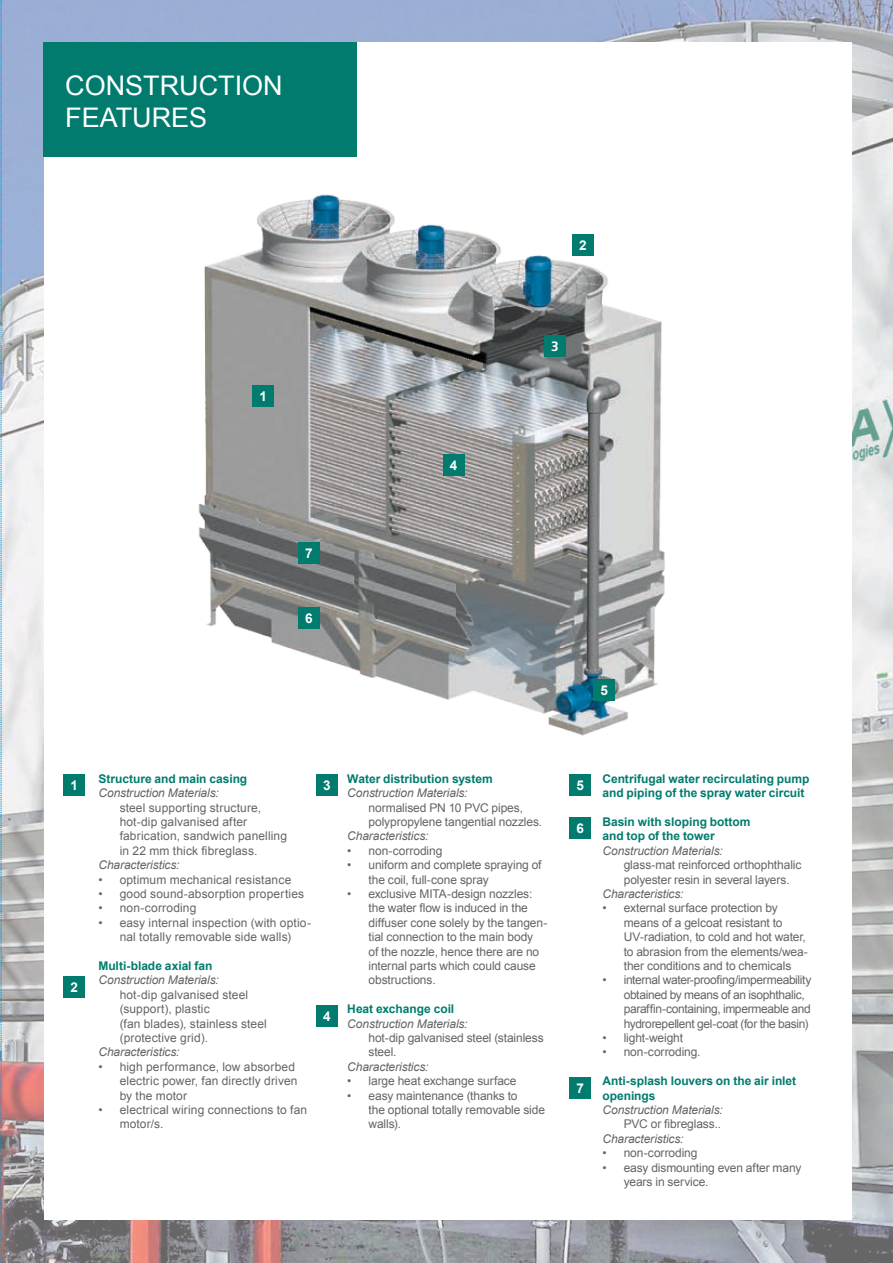
<style>
.page{position:relative;width:893px;height:1263px;background:#fff}
.page>*{position:absolute;margin:0;border:0;box-sizing:border-box;transform-origin:0 0}
.t1{font:27px/31.5px "Arial";color:#fff}
.t2{font:700 13.5px "Arial";color:#fff}
.t3{font:700 13.5px "Frutiger LT Com";color:#fff}
.t4{font:12px/14.4px "Arial";letter-spacing:-.005em;color:#636466}
.t5{font:italic 12px "Arial";letter-spacing:-.01em;color:#636466}
.t6{font:700 12px/14.4px "Arial";letter-spacing:-.005em;color:#007b6e}
.t7{font:12px/14.4px "Arial";letter-spacing:-.03em;color:#636466}
.t8{font:12px/14.4px "Arial";letter-spacing:.015em;color:#636466}
</style>
<div class="page">
<img style="left:0;top:0;width:893px;height:1263px">
<svg style="left:1px;top:0;width:1px;height:1263px"></svg>
<div style="left:44px;top:43px;width:807px;height:1177px;background:#fff"></div>
<div style="left:44px;top:43px;width:313px;height:114px;background:#007b6e"></div>
<img style="left:198px;top:194px;width:467px;height:542px">
<div style="left:252px;top:385px;width:22px;height:21px;background:#007b6e"></div>
<div style="left:572px;top:234px;width:21px;height:22px;background:#007b6e"></div>
<div style="left:544px;top:336px;width:21px;height:21px;background:#007b6e"></div>
<div style="left:443px;top:454px;width:21px;height:21px;background:#007b6e"></div>
<div style="left:593px;top:679px;width:22px;height:22px;background:#007b6e"></div>
<div style="left:298px;top:607px;width:22px;height:21px;background:#007b6e"></div>
<div style="left:298px;top:542px;width:22px;height:22px;background:#007b6e"></div>
<div style="left:63px;top:774px;width:22px;height:21px;background:#007b6e"></div>
<div style="left:63px;top:976px;width:22px;height:22px;background:#007b6e"></div>
<div style="left:316px;top:774px;width:22px;height:21px;background:#007b6e"></div>
<div style="left:316px;top:1005px;width:22px;height:22px;background:#007b6e"></div>
<div style="left:569px;top:774px;width:22px;height:21px;background:#007b6e"></div>
<div style="left:569px;top:1077px;width:22px;height:21px;background:#007b6e"></div>
<div style="left:569px;top:817px;width:22px;height:21px;background:#007b6e"></div>
<h1 class="t1" style="left:65px;top:70px;width:219px">Construction features</h1>
<p class="t2" style="left:579px;top:236px;width:9px">2</p>
<p class="t2" style="left:259px;top:387px;width:9px">1</p>
<p class="t2" style="left:305px;top:544px;width:9px">7</p>
<p class="t2" style="left:305px;top:609px;width:9px">6</p>
<p class="t2" style="left:450px;top:456px;width:9px">4</p>
<p class="t3" style="left:551px;top:339px;width:9px">3</p>
<p class="t2" style="left:600px;top:681px;width:9px">5</p>
<p class="t6" style="left:98px;top:772px;width:150px">Structure and main casing</p>
<p class="t5" style="left:98px;top:785px;width:122px">Construction Materials:</p>
<p class="t4" style="left:120px;top:800px;width:169px">steel supporting structure, hot-dip galvanised after fabrication, sandwich panelling in 22 mm thick fibreglass.</p>
<p class="t5" style="left:98px;top:857px;width:83px">Characteristics:</p>
<p class="t8" style="left:98px;top:872px;width:194px">• optimum mechanical resistance</p>
<p class="t8" style="left:98px;top:887px;width:207px">• good sound-absorption properties</p>
<p class="t4" style="left:98px;top:901px;width:99px">• non-corroding</p>
<p class="t4" style="left:98px;top:915px;width:214px;text-align:center">• easy internal inspection (with optio&shy;nal totally removable side walls)</p>
<p class="t6" style="left:98px;top:959px;width:116px">Multi-blade axial fan</p>
<p class="t5" style="left:98px;top:972px;width:122px">Construction Materials:</p>
<p class="t4" style="left:120px;top:987px;width:149px">hot-dip galvanised steel (support), plastic<br>(fan blades), stainless steel (protective grid).</p>
<p class="t5" style="left:98px;top:1044px;width:83px">Characteristics:</p>
<p class="t4" style="left:120px;top:1059px;width:179px;text-indent:-21px">• high performance, low absorbed electric power, fan directly driven by the motor</p>
<p class="t8" style="left:120px;top:1103px;width:189px;text-indent:-21px">• electrical wiring connections to fan motor/s.</p>
<p class="t2" style="left:70px;top:776px;width:9px">1</p>
<p class="t6" style="left:347px;top:772px;width:147px">Water distribution system</p>
<p class="t5" style="left:347px;top:785px;width:122px">Construction Materials:</p>
<p class="t4" style="left:369px;top:800px;width:175px">normalised PN 10 PVC pipes, polypropylene tangential nozzles.</p>
<p class="t5" style="left:347px;top:828px;width:83px">Characteristics:</p>
<p class="t4" style="left:347px;top:843px;width:97px">• non-corroding</p>
<p class="t4" style="left:369px;top:858px;width:175px;text-indent:-21px">• uniform and complete spraying of the coil, full-cone spray</p>
<p class="t4" style="left:369px;top:887px;width:180px;text-indent:-21px">• exclusive MITA-design nozzles: the water flow is induced in the diffuser cone solely by the tangen&shy;tial connection to the main body<br>of the nozzle, hence there are no internal parts which could cause obstructions.</p>
<p class="t6" style="left:347px;top:1002px;width:108px">Heat exchange coil</p>
<p class="t5" style="left:347px;top:1015px;width:122px">Construction Materials:</p>
<p class="t4" style="left:369px;top:1031px;width:177px">hot-dip galvanised steel (stainless steel.</p>
<p class="t5" style="left:347px;top:1059px;width:83px">Characteristics:</p>
<p class="t4" style="left:347px;top:1074px;width:171px">• large heat exchange surface</p>
<p class="t4" style="left:369px;top:1088px;width:178px;text-indent:-21px">• easy maintenance (thanks to<br>the optional totally removable side walls).</p>
<p class="t2" style="left:323px;top:776px;width:9px">3</p>
<p class="t2" style="left:70px;top:978px;width:9px">2</p>
<p class="t2" style="left:323px;top:1007px;width:9px">4</p>
<p class="t2" style="left:576px;top:776px;width:9px">5</p>
<p class="t2" style="left:576px;top:819px;width:9px">6</p>
<p class="t2" style="left:576px;top:1079px;width:9px">7</p>
<p class="t6" style="left:602px;top:772px;width:209px">Centrifugal water recirculating pump and piping of the spray water circuit</p>
<p class="t6" style="left:602px;top:815px;width:150px">Basin with sloping bottom and top of the tower</p>
<p class="t5" style="left:602px;top:843px;width:122px">Construction Materials:</p>
<p class="t4" style="left:624px;top:858px;width:179px">glass-mat reinforced orthophthalic polyester resin in several layers.</p>
<p class="t5" style="left:602px;top:886px;width:83px">Characteristics:</p>
<p class="t4" style="left:624px;top:901px;width:186px;text-indent:-21px">• external surface protection by means of a gelcoat resistant to UV-radiation, to cold and hot water, to abrasion from the elements/wea&shy;ther conditions and to chemicals</p>
<p class="t7" style="left:624px;top:973px;width:189px;text-indent:-21px">• internal water-proofing/impermeability obtained by means of an isophthalic, paraffin-containing, impermeable and hydrorepellent gel-coat (for the basin)</p>
<p class="t4" style="left:602px;top:1031px;width:82px">• light-weight</p>
<p class="t4" style="left:602px;top:1045px;width:100px">• non-corroding.</p>
<p class="t6" style="left:602px;top:1074px;width:195px">Anti-splash louvers on the air inlet openings</p>
<p class="t5" style="left:602px;top:1102px;width:122px">Construction Materials:</p>
<p class="t4" style="left:624px;top:1117px;width:99px">PVC or fibreglass..</p>
<p class="t5" style="left:602px;top:1131px;width:83px">Characteristics:</p>
<p class="t4" style="left:602px;top:1146px;width:97px">• non-corroding</p>
<p class="t4" style="left:624px;top:1160px;width:179px;text-indent:-21px">• easy dismounting even after many years in service.</p>
</div>
